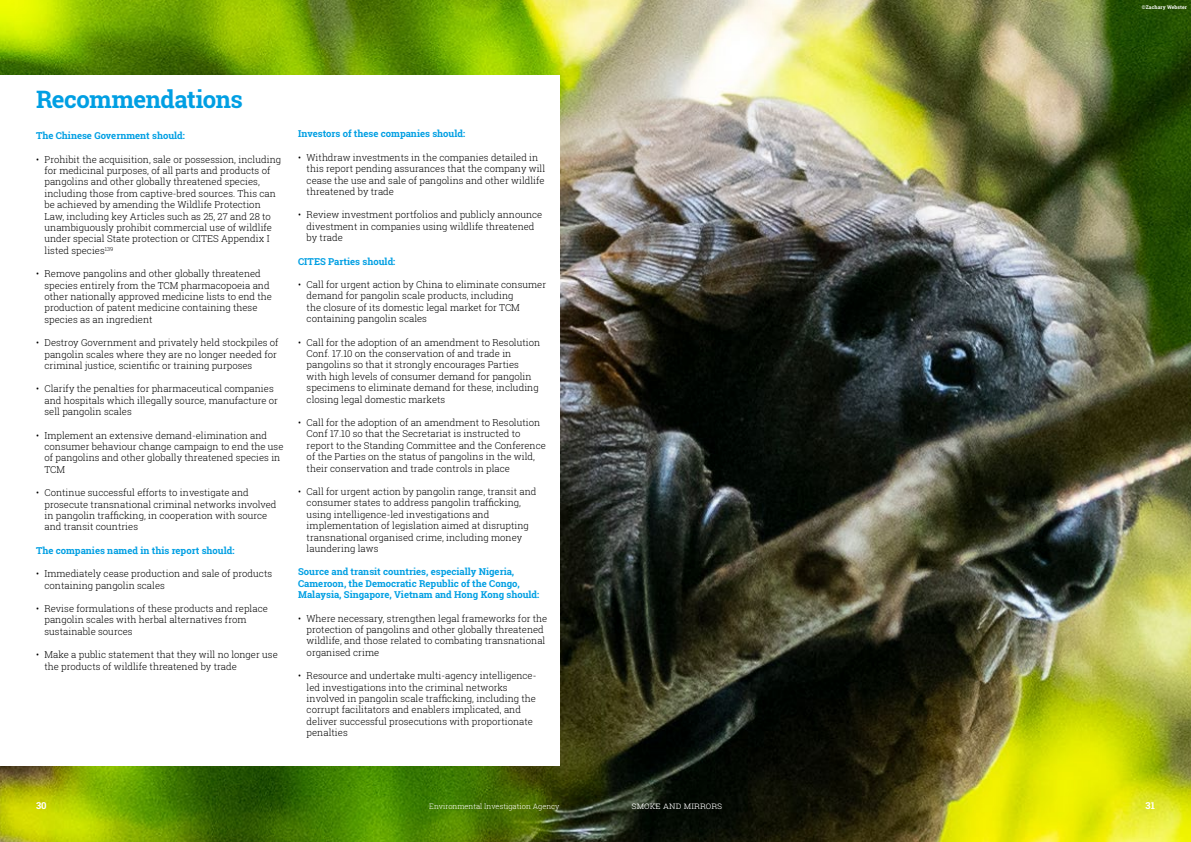
<style>
.page{position:relative;width:1191px;height:842px;background:#fff}
.page>*{position:absolute;margin:0;border:0;box-sizing:border-box;transform-origin:0 0}
.t1{font:700 24px "Roboto Slab";letter-spacing:-.02em;color:#009fe3}
.t2{font:300 9.5px/11.4px "Roboto Slab";color:#000}
.t3{font:700 9.5px/11.4px "Roboto Slab";color:#009fe3}
.t4{font:300 9.5px "Roboto Slab";color:#fff}
.t5{font:700 9.5px "Roboto Slab";color:#fff}
.t6{font:300 7.5px "Roboto Slab";color:#fff}
.t7{font:700 5px "Roboto Slab";letter-spacing:.02em;color:#fff}
</style>
<div class="page">
<img style="left:0;top:0;width:1191px;height:842px">
<div style="left:0;top:76px;width:559px;height:690px;background:#fff"></div>
<h1 class="t1" style="left:36px;top:83px;width:208px">Recommendations</h1>
<p class="t3" style="left:36px;top:130px;width:150px">The Chinese Government should:</p>
<p class="t2" style="left:45px;top:153px;width:238px;text-indent:-9px">• Prohibit the acquisition, sale or possession, including for medicinal purposes, of all parts and products of pangolins and other globally threatened species, including those from captive-bred sources. This can be achieved by amending the Wildlife Protection Law, including key Articles such as 25, 27 and 28 to unambiguously prohibit commercial use of wildlife under special State protection or CITES Appendix I listed species<sup>139</sup></p>
<p class="t2" style="left:45px;top:268px;width:229px;text-indent:-9px">• Remove pangolins and other globally threatened species entirely from the TCM pharmacopoeia and other nationally approved medicine lists to end the production of patent medicine containing these species as an ingredient</p>
<p class="t2" style="left:45px;top:337px;width:236px;text-indent:-9px">• Destroy Government and privately held stockpiles of pangolin scales where they are no longer needed for criminal justice, scientific or training purposes</p>
<p class="t2" style="left:45px;top:383px;width:235px;text-indent:-9px">• Clarify the penalties for pharmaceutical companies and hospitals which illegally source, manufacture or sell pangolin scales</p>
<p class="t2" style="left:45px;top:429px;width:240px;text-indent:-9px">• Implement an extensive demand-elimination and consumer behaviour change campaign to end the use of pangolins and other globally threatened species in TCM</p>
<p class="t2" style="left:45px;top:487px;width:233px;text-indent:-9px">• Continue successful efforts to investigate and prosecute transnational criminal networks involved in pangolin trafficking, in cooperation with source and transit countries</p>
<p class="t3" style="left:36px;top:544px;width:200px">The companies named in this report should:</p>
<p class="t2" style="left:45px;top:568px;width:229px;text-indent:-9px">• Immediately cease production and sale of products containing pangolin scales</p>
<p class="t2" style="left:45px;top:603px;width:225px;text-indent:-9px">• Revise formulations of these products and replace pangolin scales with herbal alternatives from sustainable sources</p>
<p class="t2" style="left:45px;top:649px;width:235px;text-indent:-9px">• Make a public statement that they will no longer use the products of wildlife threatened by trade</p>
<p class="t3" style="left:298px;top:128px;width:169px">Investors of these companies should:</p>
<p class="t2" style="left:307px;top:151px;width:240px;text-indent:-9px">• Withdraw investments in the companies detailed in this report pending assurances that the company will cease the use and sale of pangolins and other wildlife threatened by trade</p>
<p class="t2" style="left:307px;top:209px;width:237px;text-indent:-9px">• Review investment portfolios and publicly announce divestment in companies using wildlife threatened by trade</p>
<p class="t3" style="left:298px;top:255px;width:99px">CITES Parties should:</p>
<p class="t2" style="left:307px;top:278px;width:241px;text-indent:-9px">• Call for urgent action by China to eliminate consumer demand for pangolin scale products, including<br>the closure of its domestic legal market for TCM containing pangolin scales</p>
<p class="t2" style="left:307px;top:336px;width:235px;text-indent:-9px">• Call for the adoption of an amendment to Resolution Conf. 17.10 on the conservation of and trade in pangolins so that it strongly encourages Parties with high levels of consumer demand for pangolin specimens to eliminate demand for these, including closing legal domestic markets</p>
<p class="t2" style="left:307px;top:416px;width:241px;text-indent:-9px">• Call for the adoption of an amendment to Resolution Conf 17.10 so that the Secretariat is instructed to report to the Standing Committee and the Conference of the Parties on the status of pangolins in the wild, their conservation and trade controls in place</p>
<p class="t2" style="left:307px;top:485px;width:231px;text-indent:-9px">• Call for urgent action by pangolin range, transit and consumer states to address pangolin trafficking, using intelligence-led investigations and implementation of legislation aimed at disrupting transnational organised crime, including money laundering laws</p>
<p class="t3" style="left:298px;top:566px;width:243px">Source and transit countries, especially Nigeria,<br>Cameroon, the Democratic Republic of the Congo,<br>Malaysia, Singapore, Vietnam and Hong Kong should:</p>
<p class="t2" style="left:307px;top:612px;width:242px;text-indent:-9px">• Where necessary, strengthen legal frameworks for the protection of pangolins and other globally threatened wildlife, and those related to combating transnational organised crime</p>
<p class="t2" style="left:307px;top:670px;width:231px;text-indent:-9px">• Resource and undertake multi-agency intelligence&shy;led investigations into the criminal networks involved in pangolin scale trafficking, including the corrupt facilitators and enablers implicated, and deliver successful prosecutions with proportionate penalties</p>
<p class="t7" style="left:1141px;top:4px;width:47px">©Zachary Webster</p>
<p class="t5" style="left:36px;top:799px;width:12px">30</p>
<p class="t6" style="left:429px;top:801px;width:132px">Environmental Investigation Agency</p>
<p class="t4" style="left:631px;top:799px;width:92px">SMOKE AND MIRRORS</p>
<p class="t5" style="left:1145px;top:799px;width:11px">31</p>
</div>
